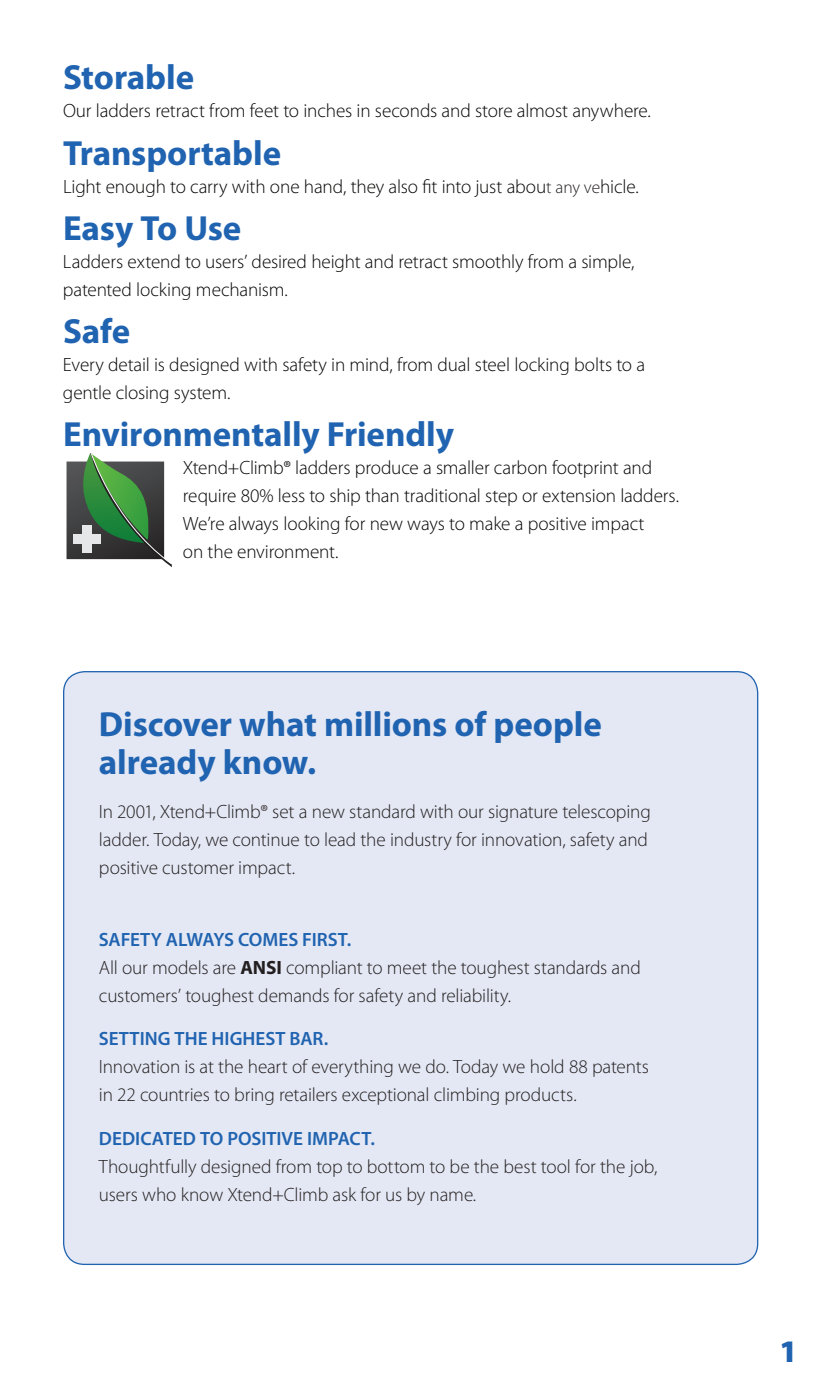
<style>
.page{position:relative;width:819px;height:1386px;background:#fff}
.page>*{position:absolute;margin:0;border:0;box-sizing:border-box;transform-origin:0 0}
.Paragraph_Style_1{font:700 35px/38.5px "Myriad Pro";letter-spacing:-.005em;color:#2063b0}
.t1{font:900 31.5px "Myriad Pro";color:#2063b0}
.Paragraph_Style_1-2{font:300 19.25px/28px "Myriad Pro";letter-spacing:-.01em;color:#231f20}
.Paragraph_Style_1-3{font:300 19.25px/28px "Myriad Pro";letter-spacing:-.01em;color:#040503}
.s1{font-size:17.5px;color:#231f20}
.s2{font-weight:600;color:#2063b0}
.s3{font-weight:700}
</style>
<div class="page">
<div style="left:64px;top:672px;width:694px;height:592px;background:#e4e8f4;border-radius:21px"></div>
<svg style="left:67px;top:453px;width:105px;height:114px"></svg>
<div style="left:82px;top:525px;width:10px;height:28px;background:#e6e7e9"></div>
<div style="left:73px;top:534px;width:28px;height:10px;background:#e6e7e9"></div>
<p class="Paragraph_Style_1" style="left:63px;top:57px;width:133px">Storable</p>
<p class="Paragraph_Style_1-3" style="left:63px;top:97px;width:589px">Our ladders retract from feet to inches in seconds and store almost anywhere.</p>
<p class="Paragraph_Style_1" style="left:63px;top:132px;width:220px">Transportable</p>
<p class="Paragraph_Style_1-3" style="left:63px;top:172px;width:577px">Light enough to carry with one hand, they also fit into just abou<span class="s1">t any ve</span>hicle.</p>
<p class="Paragraph_Style_1" style="left:63px;top:208px;width:180px">Easy To Use</p>
<p class="Paragraph_Style_1-3" style="left:63px;top:247px;width:573px">Ladders extend to users’ desired height and retract smoothly from a simple, patented locking mechanism.</p>
<p class="Paragraph_Style_1" style="left:63px;top:311px;width:69px">Safe</p>
<p class="Paragraph_Style_1-3" style="left:63px;top:350px;width:584px">Every detail is designed with safety in mind, from dual steel locking bolts to a gentle closing system.</p>
<p class="Paragraph_Style_1" style="left:63px;top:414px;width:393px">Environmentally Friendly</p>
<p class="Paragraph_Style_1-3" style="left:183px;top:454px;width:498px">Xtend+Climb® ladders produce a smaller carbon footprint and require 80% less to ship than traditional step or extension ladders.<br>We’re always looking for new ways to make a positive impact<br>on the environment.</p>
<p class="Paragraph_Style_1" style="left:99px;top:703px;width:504px">Discover what millions of people already know.</p>
<p class="Paragraph_Style_1-2" style="left:99px;top:797px;width:553px">In 2001, Xtend+Climb® set a new standard with our signature telescoping ladder. Today, we continue to lead the industry for innovation, safety and positive customer impact.</p>
<p class="Paragraph_Style_1-2" style="left:99px;top:925px;width:543px"><span class="s2">SAFETY ALWAYS COMES FIRST.<br></span>All our models are <span class="s3">ANSI</span> compliant to meet the toughest standards and customers’ toughest demands for safety and reliability.</p>
<p class="Paragraph_Style_1-2" style="left:99px;top:1025px;width:551px"><span class="s2">SETTING THE HIGHEST BAR.<br></span>Innovation is at the heart of everything we do. Today we hold 88 patents in 22 countries to bring retailers exceptional climbing products.</p>
<p class="Paragraph_Style_1-2" style="left:99px;top:1125px;width:560px"><span class="s2">DEDICATED TO POSITIVE IMPACT.<br></span>Thoughtfully designed from top to bottom to be the best tool for the job, users who know Xtend+Climb ask for us by name.</p>
<p class="t1" style="left:780px;top:1331px;width:20px">1</p>
</div>
